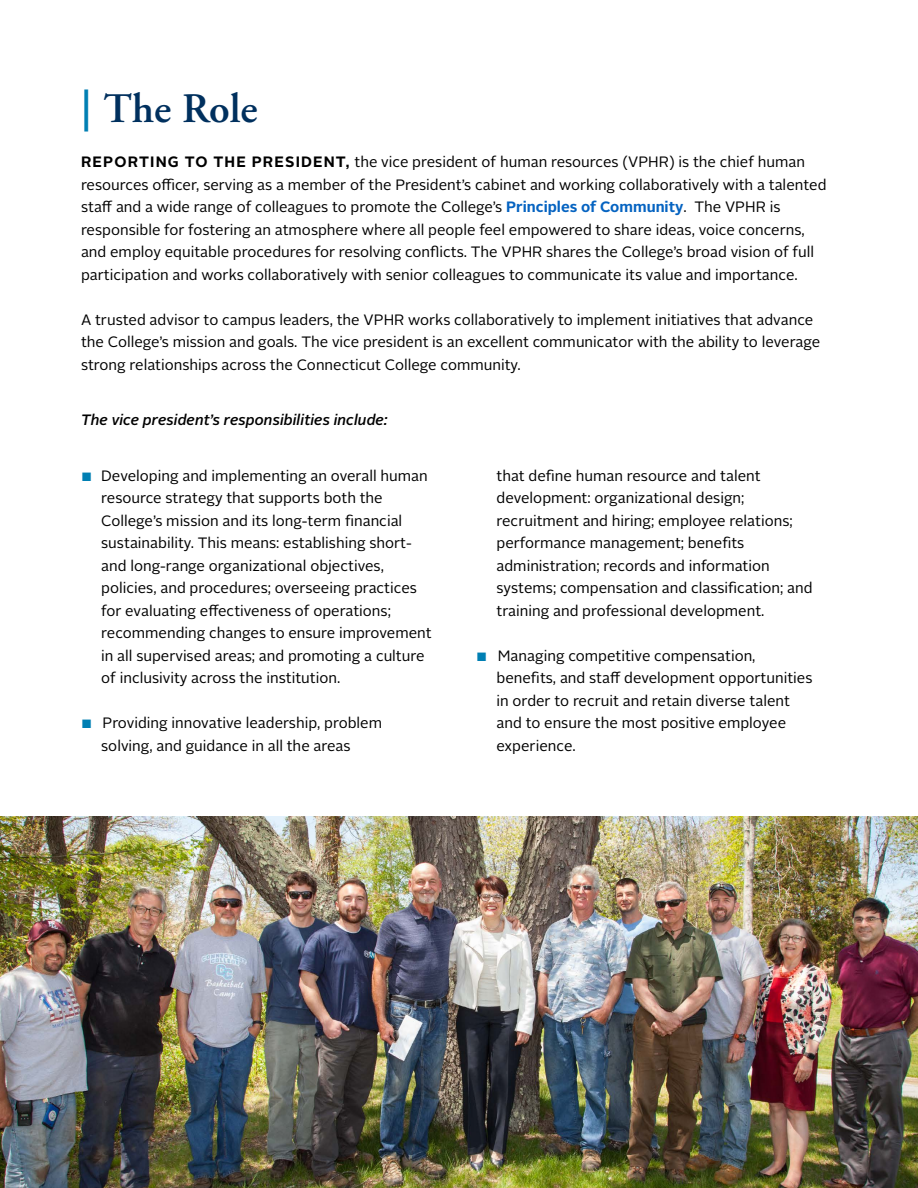
<style>
.page{position:relative;width:918px;height:1188px;background:#fff}
.page>*{position:absolute;margin:0;border:0;box-sizing:border-box;transform-origin:0 0}
.t1{font:600 42px "Adobe Garamond";color:#00305e}
.t2{font:15px/22.5px "Alright Sans";color:#000}
.t3{font:italic 500 15px "Alright Sans";color:#000}
.s1{font-weight:700;color:#007fb3}
.s2{font-weight:700}
.s3{font-weight:700;color:#0563c1}
.s4{font-weight:500;font-style:italic;font-size:12px;color:#007fb3}
</style>
<div class="page">
<img style="left:0;top:816px;width:918px;height:372px">
<h1 class="t1" style="left:81px;top:86px;width:178px"><span class="s1">|</span> The Role</h1>
<p class="t2" style="left:81px;top:151px;width:747px"><span class="s2">REPORTING TO THE PRESIDENT,</span> the vice president of human resources (VPHR) is the chief human resources officer, serving as a member of the President’s cabinet and working collaboratively with a talented staff and a wide range of colleagues to promote the College’s <span class="s3">Principles of Community</span>. The VPHR is responsible for fostering an atmosphere where all people feel empowered to share ideas, voice concerns, and employ equitable procedures for resolving conflicts. The VPHR shares the College’s broad vision of full participation and works collaboratively with senior colleagues to communicate its value and importance.</p>
<p class="t2" style="left:81px;top:308px;width:741px">A trusted advisor to campus leaders, the VPHR works collaboratively to implement initiatives that advance the College’s mission and goals. The vice president is an excellent communicator with the ability to leverage strong relationships across the Connecticut College community.</p>
<p class="t3" style="left:81px;top:410px;width:308px">The vice president’s responsibilities include:</p>
<p class="t2" style="left:101px;top:464px;width:332px;text-indent:-20px"><span class="s4">■</span> Developing and implementing an overall human resource strategy that supports both the College’s mission and its long-term financial sustainability. This means: establishing short&shy;and long-range organizational objectives, policies, and procedures; overseeing practices for evaluating effectiveness of operations; recommending changes to ensure improvement in all supervised areas; and promoting a culture of inclusivity across the institution.</p>
<p class="t2" style="left:101px;top:712px;width:282px;text-indent:-20px"><span class="s4">■</span> Providing innovative leadership, problem solving, and guidance in all the areas</p>
<p class="t2" style="left:497px;top:464px;width:318px">that define human resource and talent development: organizational design; recruitment and hiring; employee relations; performance management; benefits administration; records and information systems; compensation and classification; and training and professional development.</p>
<p class="t2" style="left:497px;top:644px;width:318px;text-indent:-20px"><span class="s4">■</span> Managing competitive compensation, benefits, and staff development opportunities in order to recruit and retain diverse talent and to ensure the most positive employee experience.</p>
</div>
